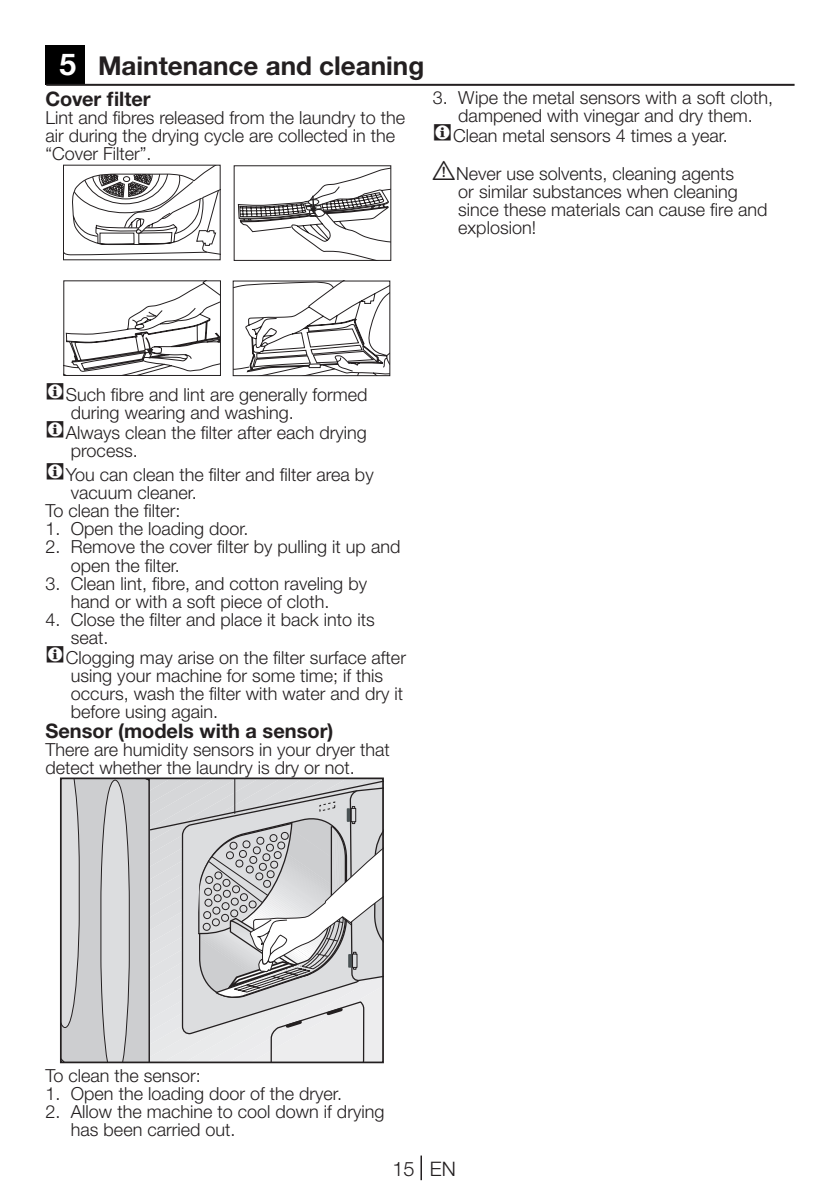
<style>
.page{position:relative;width:840px;height:1191px;background:#fff}
.page>*{position:absolute;margin:0;border:0;box-sizing:border-box;transform-origin:0 0}
.Unite_Baslik__14pt-B{font:700 26px "Helvetica Neue CE";color:#231f20}
.Konu_Baslik__12pt-Bo{font:700 20px "Helvetica Neue CE";color:#231f20}
.t1{font:300 20px "Helvetica Neue CE";color:#231f20}
.Girintili_Yazi__9pt{font:300 18px/18px "Helvetica Neue CE";color:#231f20}
.Normal_Yazi__9pt{font:300 18px/18px "Helvetica Neue CE";color:#231f20}
.s1{font-family:"Helvetica Neue";font-size:30px;color:#fff}
.s2{font-family:"ZIWARNUN";font-weight:400;font-size:24px}
</style>
<div class="page">
<hr style="left:420px;top:1155px;width:2px;height:25px;background:#231f20">
<div style="left:45px;top:45px;width:40px;height:40px;background:#000"></div>
<hr style="left:46px;top:84px;width:748px;height:2px;background:#231f20">
<svg style="left:65px;top:167px;width:153px;height:89px"></svg>
<svg style="left:65px;top:282px;width:154px;height:92px"></svg>
<div style="left:63px;top:280px;width:158px;height:96px;border:1px solid #231f20"></div>
<div style="left:234px;top:165px;width:157px;height:96px;border:1px solid #231f20"></div>
<svg style="left:235px;top:283px;width:153px;height:91px"></svg>
<div style="left:233px;top:281px;width:157px;height:95px;border:1px solid #231f20"></div>
<svg style="left:238px;top:166px;width:152px;height:94px"></svg>
<svg style="left:63px;top:780px;width:317px;height:280px"></svg>
<div style="left:60px;top:777px;width:323px;height:286px;border:2px solid #231f20"></div>
<p class="Unite_Baslik__14pt-B" style="left:60px;top:49px;width:366px"><span class="s1">5</span> Maintenance and cleaning</p>
<p class="Konu_Baslik__12pt-Bo" style="left:45px;top:87px;width:107px">Cover filter</p>
<p class="Normal_Yazi__9pt" style="left:45px;top:109px;width:361px">Lint and fibres released from the laundry to the air during the drying cycle are collected in the “Cover Filter”.</p>
<p class="Girintili_Yazi__9pt" style="left:432px;top:89px;width:341px;text-align:center">3. Wipe the metal sensors with a soft cloth, dampened with vinegar and dry them.</p>
<p class="Girintili_Yazi__9pt" style="left:432px;top:127px;width:296px"><span class="s2">C</span>Clean metal sensors 4 times a year.</p>
<p class="Girintili_Yazi__9pt" style="left:458px;top:165px;width:310px;text-indent:-26px"><span class="s2">A</span>Never use solvents, cleaning agents<br>or similar substances when cleaning since these materials can cause fire and explosion!</p>
<p class="Girintili_Yazi__9pt" style="left:71px;top:386px;width:298px;text-indent:-26px"><span class="s2">C</span>Such fibre and lint are generally formed during wearing and washing.</p>
<p class="Girintili_Yazi__9pt" style="left:71px;top:424px;width:297px;text-indent:-26px"><span class="s2">C</span>Always clean the filter after each drying process.</p>
<p class="Girintili_Yazi__9pt" style="left:71px;top:466px;width:304px;text-indent:-26px"><span class="s2">C</span>You can clean the filter and filter area by vacuum cleaner.</p>
<p class="Normal_Yazi__9pt" style="left:45px;top:502px;width:137px">To clean the filter:</p>
<p class="Girintili_Yazi__9pt" style="left:45px;top:520px;width:204px">1. Open the loading door.</p>
<p class="Girintili_Yazi__9pt" style="left:71px;top:538px;width:331px;text-indent:-26px">2. Remove the cover filter by pulling it up and open the filter.</p>
<p class="Girintili_Yazi__9pt" style="left:71px;top:574px;width:297px;text-indent:-26px">3. Clean lint, fibre, and cotton raveling by hand or with a soft piece of cloth.</p>
<p class="Girintili_Yazi__9pt" style="left:71px;top:610px;width:305px;text-indent:-26px">4. Close the filter and place it back into its seat.</p>
<p class="Girintili_Yazi__9pt" style="left:71px;top:648px;width:336px;text-indent:-26px"><span class="s2">C</span>Clogging may arise on the filter surface after using your machine for some time; if this occurs, wash the filter with water and dry it before using again.</p>
<p class="Konu_Baslik__12pt-Bo" style="left:45px;top:718px;width:289px">Sensor (models with a sensor)</p>
<p class="Normal_Yazi__9pt" style="left:45px;top:740px;width:346px">There are humidity sensors in your dryer that detect whether the laundry is dry or not.</p>
<p class="Normal_Yazi__9pt" style="left:45px;top:1066px;width:157px">To clean the sensor:</p>
<p class="Girintili_Yazi__9pt" style="left:45px;top:1084px;width:298px">1. Open the loading door of the dryer.</p>
<p class="Girintili_Yazi__9pt" style="left:71px;top:1102px;width:315px;text-indent:-26px">2. Allow the machine to cool down if drying has been carried out.</p>
<p class="t1" style="left:392px;top:1157px;width:65px">15 EN</p>
</div>
